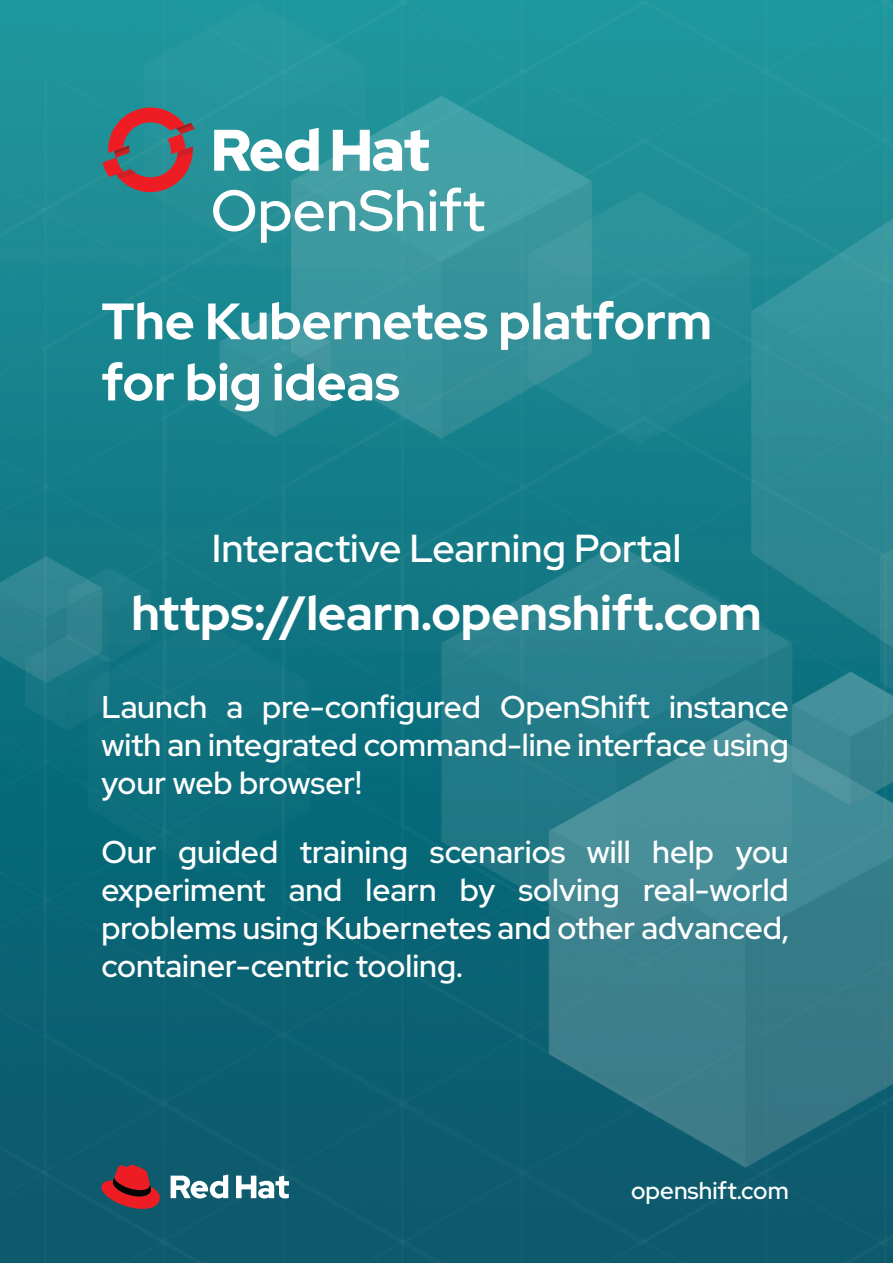
<style>
.page{position:relative;width:893px;height:1263px;background:#fff}
.page>*{position:absolute;margin:0;border:0;box-sizing:border-box;transform-origin:0 0}
.t1{font:700 51px/61.2px "Red Hat Display";color:#fff}
.t2{font:700 48px "Red Hat Display";color:#fff}
.t3{font:500 39px "Red Hat Display";color:#fff}
.t4{font:500 31.5px/37.8px "Red Hat Display";color:#fff;text-align:justify}
.t5{font:500 24px "Red Hat Display";color:#fff}
</style>
<div class="page">
<img style="left:0;top:0;width:893px;height:1263px">
<svg style="left:102px;top:1165px;width:58px;height:44px;background:#8c2f38"></svg>
<svg style="left:171px;top:1174px;width:118px;height:24px"></svg>
<svg style="left:213px;top:190px;width:42px;height:41px"></svg>
<svg style="left:261px;top:189px;width:162px;height:54px"></svg>
<svg style="left:429px;top:188px;width:55px;height:43px"></svg>
<svg style="left:214px;top:128px;width:215px;height:43px"></svg>
<svg style="left:102px;top:106px;width:93px;height:92px;background:#6e656b"></svg>
<p class="t1" style="left:101px;top:290px;width:612px">The Kubernetes platform for big ideas</p>
<p class="t3" style="left:212px;top:523px;width:471px">Interactive Learning Portal</p>
<p class="t2" style="left:131px;top:581px;width:631px">https://learn.openshift.com</p>
<p class="t4" style="left:101px;top:688px;width:689px">Launch a pre-configured OpenShift instance with an integrated command-line interface using your web browser!</p>
<p class="t4" style="left:101px;top:833px;width:689px">Our guided training scenarios will help you experiment and learn by solving real-world problems using Kubernetes and other advanced, container-centric tooling.</p>
<p class="t5" style="left:631px;top:1175px;width:159px">openshift.com</p>
</div>
